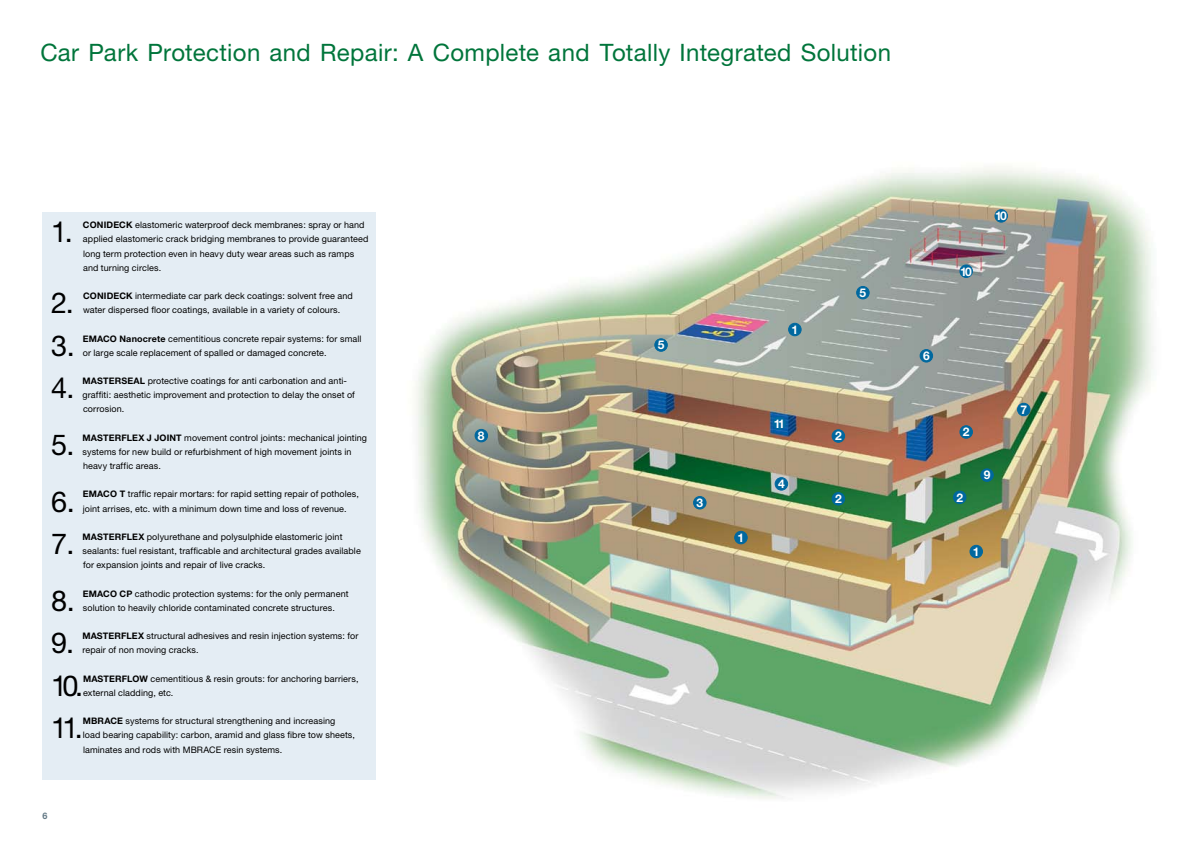
<style>
.page{position:relative;width:1191px;height:842px;background:#fff}
.page>*{position:absolute;margin:0;border:0;box-sizing:border-box;transform-origin:0 0}
.t1{font:28.9px "Helvetica Neue";color:#000}
.t2{font:24px "Helvetica Neue";letter-spacing:.015em;color:#00753b}
.t3{font:700 12px "Helvetica Neue";color:#fff}
.t4{font:9px/14.2px "Helvetica Neue";letter-spacing:.01em;color:#000}
.s1{font-weight:700}
</style>
<div class="page">
<img style="left:350px;top:166px;width:804px;height:633px">
<div style="left:43px;top:213px;width:333px;height:567px;background:#e4edf4"></div>
<div style="left:475px;top:429px;width:12px;height:13px;background:#00689f;border-radius:50%"></div>
<div style="left:474px;top:429px;width:14px;height:13px;border:1px solid #00689f;border-radius:50%"></div>
<div style="left:920px;top:350px;width:12px;height:12px;background:#00689f;border-radius:50%"></div>
<div style="left:919px;top:349px;width:14px;height:14px;border:1px solid #00689f;border-radius:50%"></div>
<div style="left:1017px;top:403px;width:13px;height:13px;background:#00689f;border-radius:50%"></div>
<div style="left:1017px;top:403px;width:13px;height:13px;border:1px solid #00689f;border-radius:50%"></div>
<div style="left:775px;top:478px;width:12px;height:12px;background:#00689f;border-radius:50%"></div>
<div style="left:774px;top:477px;width:14px;height:14px;border:1px solid #00689f;border-radius:50%"></div>
<div style="left:788px;top:323px;width:13px;height:13px;background:#00689f;border-radius:50%"></div>
<div style="left:788px;top:323px;width:13px;height:13px;border:1px solid #00689f;border-radius:50%"></div>
<div style="left:832px;top:493px;width:12px;height:12px;background:#00689f;border-radius:50%"></div>
<div style="left:831px;top:492px;width:14px;height:14px;border:1px solid #00689f;border-radius:50%"></div>
<div style="left:773px;top:417px;width:12px;height:12px;background:#00689f;border-radius:50%"></div>
<div style="left:772px;top:416px;width:14px;height:14px;border:1px solid #00689f;border-radius:50%"></div>
<div style="left:693px;top:496px;width:13px;height:13px;background:#00689f;border-radius:50%"></div>
<div style="left:693px;top:496px;width:13px;height:13px;border:1px solid #00689f;border-radius:50%"></div>
<div style="left:980px;top:469px;width:13px;height:12px;background:#00689f;border-radius:50%"></div>
<div style="left:980px;top:468px;width:13px;height:14px;border:1px solid #00689f;border-radius:50%"></div>
<div style="left:960px;top:265px;width:12px;height:12px;background:#00689f;border-radius:50%"></div>
<div style="left:959px;top:264px;width:14px;height:14px;border:1px solid #00689f;border-radius:50%"></div>
<div style="left:856px;top:286px;width:13px;height:13px;background:#00689f;border-radius:50%"></div>
<div style="left:856px;top:286px;width:13px;height:13px;border:1px solid #00689f;border-radius:50%"></div>
<div style="left:995px;top:210px;width:12px;height:12px;background:#00689f;border-radius:50%"></div>
<div style="left:994px;top:209px;width:14px;height:14px;border:1px solid #00689f;border-radius:50%"></div>
<div style="left:832px;top:430px;width:12px;height:12px;background:#00689f;border-radius:50%"></div>
<div style="left:831px;top:429px;width:14px;height:14px;border:1px solid #00689f;border-radius:50%"></div>
<div style="left:734px;top:531px;width:13px;height:13px;background:#00689f;border-radius:50%"></div>
<div style="left:734px;top:531px;width:13px;height:13px;border:1px solid #00689f;border-radius:50%"></div>
<div style="left:970px;top:545px;width:12px;height:13px;background:#00689f;border-radius:50%"></div>
<div style="left:969px;top:545px;width:14px;height:13px;border:1px solid #00689f;border-radius:50%"></div>
<div style="left:960px;top:426px;width:12px;height:12px;background:#00689f;border-radius:50%"></div>
<div style="left:959px;top:425px;width:14px;height:14px;border:1px solid #00689f;border-radius:50%"></div>
<div style="left:953px;top:491px;width:13px;height:13px;background:#00689f;border-radius:50%"></div>
<div style="left:953px;top:491px;width:13px;height:13px;border:1px solid #00689f;border-radius:50%"></div>
<div style="left:655px;top:339px;width:12px;height:12px;background:#00689f;border-radius:50%"></div>
<div style="left:654px;top:338px;width:14px;height:14px;border:1px solid #00689f;border-radius:50%"></div>
<h2 class="t2" style="left:40px;top:39px;width:852px">Car Park Protection and Repair: A Complete and Totally Integrated Solution</h2>
<h1 class="t1" style="left:51px;top:215px;width:23px">1.</h1>
<p class="t4" style="left:83px;top:218px;width:287px"><span class="s1">CONIDECK</span> elastomeric waterproof deck membranes: spray or hand applied elastomeric crack bridging membranes to provide guaranteed long term protection even in heavy duty wear areas such as ramps and turning circles.</p>
<h1 class="t1" style="left:51px;top:286px;width:24px">2.</h1>
<p class="t4" style="left:83px;top:289px;width:271px"><span class="s1">CONIDECK</span> intermediate car park deck coatings: solvent free and water dispersed floor coatings, available in a variety of colours.</p>
<h1 class="t1" style="left:51px;top:328px;width:25px">3.</h1>
<p class="t4" style="left:83px;top:331px;width:280px"><span class="s1">EMACO Nanocrete</span> cementitious concrete repair systems: for small or large scale replacement of spalled or damaged concrete.</p>
<h1 class="t1" style="left:51px;top:371px;width:25px">4.</h1>
<p class="t4" style="left:82px;top:374px;width:274px"><span class="s1">MASTERSEAL</span> protective coatings for anti carbonation and anti&shy;graffiti: aesthetic improvement and protection to delay the onset of corrosion.</p>
<h1 class="t1" style="left:51px;top:427px;width:25px">5.</h1>
<p class="t4" style="left:83px;top:430px;width:286px"><span class="s1">MASTERFLEX J JOINT</span> movement control joints: mechanical jointing systems for new build or refurbishment of high movement joints in heavy traffic areas.</p>
<h1 class="t1" style="left:51px;top:484px;width:25px">6.</h1>
<p class="t4" style="left:83px;top:487px;width:278px"><span class="s1">EMACO T</span> traffic repair mortars: for rapid setting repair of potholes, joint arrises, etc. with a minimum down time and loss of revenue.</p>
<h1 class="t1" style="left:51px;top:527px;width:25px">7.</h1>
<p class="t4" style="left:83px;top:530px;width:280px"><span class="s1">MASTERFLEX</span> polyurethane and polysulphide elastomeric joint sealants: fuel resistant, trafficable and architectural grades available for expansion joints and repair of live cracks.</p>
<h1 class="t1" style="left:51px;top:583px;width:25px">8.</h1>
<p class="t4" style="left:83px;top:586px;width:267px"><span class="s1">EMACO CP</span> cathodic protection systems: for the only permanent solution to heavily chloride contaminated concrete structures.</p>
<h1 class="t1" style="left:51px;top:626px;width:25px">9.</h1>
<p class="t4" style="left:82px;top:629px;width:278px"><span class="s1">MASTERFLEX</span> structural adhesives and resin injection systems: for repair of non moving cracks.</p>
<h1 class="t1" style="left:51px;top:668px;width:33px">10.</h1>
<p class="t4" style="left:83px;top:671px;width:277px"><span class="s1">MASTERFLOW</span> cementitious &amp; resin grouts: for anchoring barriers, external cladding, etc.</p>
<h1 class="t1" style="left:51px;top:711px;width:33px">11.</h1>
<p class="t4" style="left:83px;top:714px;width:274px"><span class="s1">MBRACE</span> systems for structural strengthening and increasing load bearing capability: carbon, aramid and glass fibre tow sheets, laminates and rods with MBRACE resin systems.</p>
<h3 class="t3" style="left:478px;top:428px;width:8px">8</h3>
<h3 class="t3" style="left:657px;top:338px;width:8px">5</h3>
<h3 class="t3" style="left:696px;top:495px;width:8px">3</h3>
<h3 class="t3" style="left:791px;top:322px;width:8px">1</h3>
<h3 class="t3" style="left:737px;top:530px;width:8px">1</h3>
<h3 class="t3" style="left:774px;top:416px;width:13px">11</h3>
<h3 class="t3" style="left:778px;top:476px;width:8px">4</h3>
<h3 class="t3" style="left:859px;top:285px;width:8px">5</h3>
<h3 class="t3" style="left:835px;top:429px;width:8px">2</h3>
<h3 class="t3" style="left:835px;top:491px;width:8px">2</h3>
<h3 class="t3" style="left:960px;top:264px;width:13px">10</h3>
<h3 class="t3" style="left:995px;top:209px;width:13px">10</h3>
<h3 class="t3" style="left:923px;top:348px;width:8px">6</h3>
<h3 class="t3" style="left:963px;top:425px;width:8px">2</h3>
<h3 class="t3" style="left:956px;top:490px;width:8px">2</h3>
<h3 class="t3" style="left:983px;top:468px;width:8px">9</h3>
<h3 class="t3" style="left:973px;top:544px;width:8px">1</h3>
<h3 class="t3" style="left:1020px;top:402px;width:7px">7</h3>
</div>
